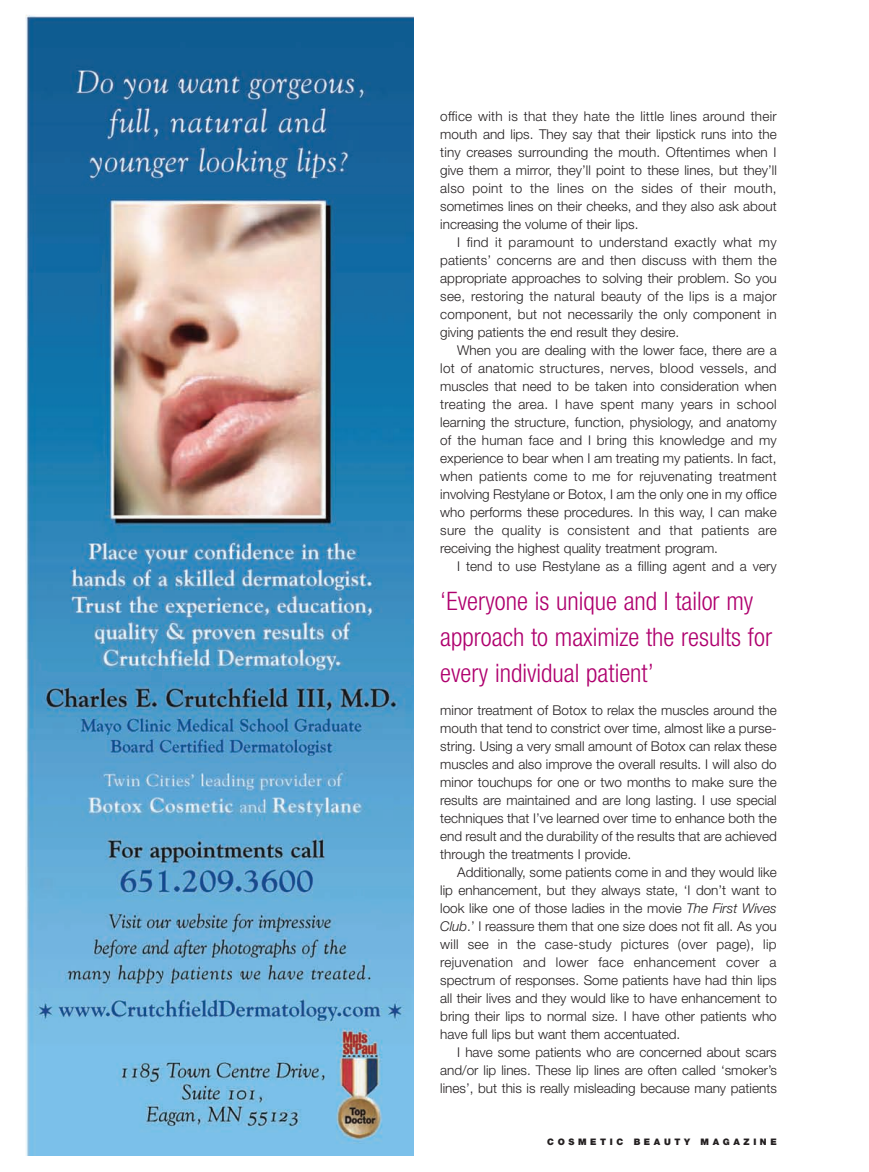
<style>
.page{position:relative;width:869px;height:1172px;background:#fff}
.page>*{position:absolute;margin:0;border:0;box-sizing:border-box;transform-origin:0 0}
.t1{font:300 condensed 25.5px/36px "Helvetica Neue";color:#af016e}
.t2{font:300 13.5px/18px "Helvetica Neue";color:#231f20;text-align:justify}
.t3{font:900 9px "Helvetica Neue";letter-spacing:.4em;color:#231f20}
.s1{font-style:italic}
</style>
<div class="page">
<img style="left:25px;top:15px;width:389px;height:1141px">
<p class="t2" style="left:440px;top:109px;width:338px">office with is that they hate the little lines around their mouth and lips. They say that their lipstick runs into the tiny creases surrounding the mouth. Oftentimes when I give them a mirror, they’ll point to these lines, but they’ll also point to the lines on the sides of their mouth, sometimes lines on their cheeks, and they also ask about increasing the volume of their lips.</p>
<p class="t2" style="left:440px;top:235px;width:338px;text-indent:17px">I find it paramount to understand exactly what my patients’ concerns are and then discuss with them the appropriate approaches to solving their problem. So you see, restoring the natural beauty of the lips is a major component, but not necessarily the only component in giving patients the end result they desire.</p>
<p class="t2" style="left:440px;top:343px;width:338px;text-indent:17px">When you are dealing with the lower face, there are a lot of anatomic structures, nerves, blood vessels, and muscles that need to be taken into consideration when treating the area. I have spent many years in school learning the structure, function, physiology, and anatomy of the human face and I bring this knowledge and my experience to bear when I am treating my patients. In fact, when patients come to me for rejuvenating treatment involving Restylane or Botox, I am the only one in my office who performs these procedures. In this way, I can make sure the quality is consistent and that patients are receiving the highest quality treatment program.</p>
<p class="t2" style="left:457px;top:559px;width:321px">I tend to use Restylane as a filling agent and a very</p>
<h1 class="t1" style="left:440px;top:585px;width:333px">‘Everyone is unique and I tailor my approach to maximize the results for every individual patient’</h1>
<p class="t2" style="left:440px;top:703px;width:338px">minor treatment of Botox to relax the muscles around the mouth that tend to constrict over time, almost like a purse&shy;string. Using a very small amount of Botox can relax these muscles and also improve the overall results. I will also do minor touchups for one or two months to make sure the results are maintained and are long lasting. I use special techniques that I’ve learned over time to enhance both the end result and the durability of the results that are achieved through the treatments I provide.</p>
<p class="t2" style="left:440px;top:865px;width:338px;text-indent:17px">Additionally, some patients come in and they would like lip enhancement, but they always state, ‘I don’t want to look like one of those ladies in the movie <span class="s1">The First Wives Club</span>.’ I reassure them that one size does not fit all. As you will see in the case-study pictures (over page), lip rejuvenation and lower face enhancement cover a spectrum of responses. Some patients have had thin lips all their lives and they would like to have enhancement to bring their lips to normal size. I have other patients who have full lips but want them accentuated.</p>
<p class="t2" style="left:440px;top:1045px;width:338px;text-indent:17px">I have some patients who are concerned about scars and/or lip lines. These lip lines are often called ‘smoker’s lines’, but this is really misleading because many patients</p>
<p class="t3" style="left:547px;top:1139px;width:231px">COSMETIC BEAUTY MAGAZINE</p>
</div>
